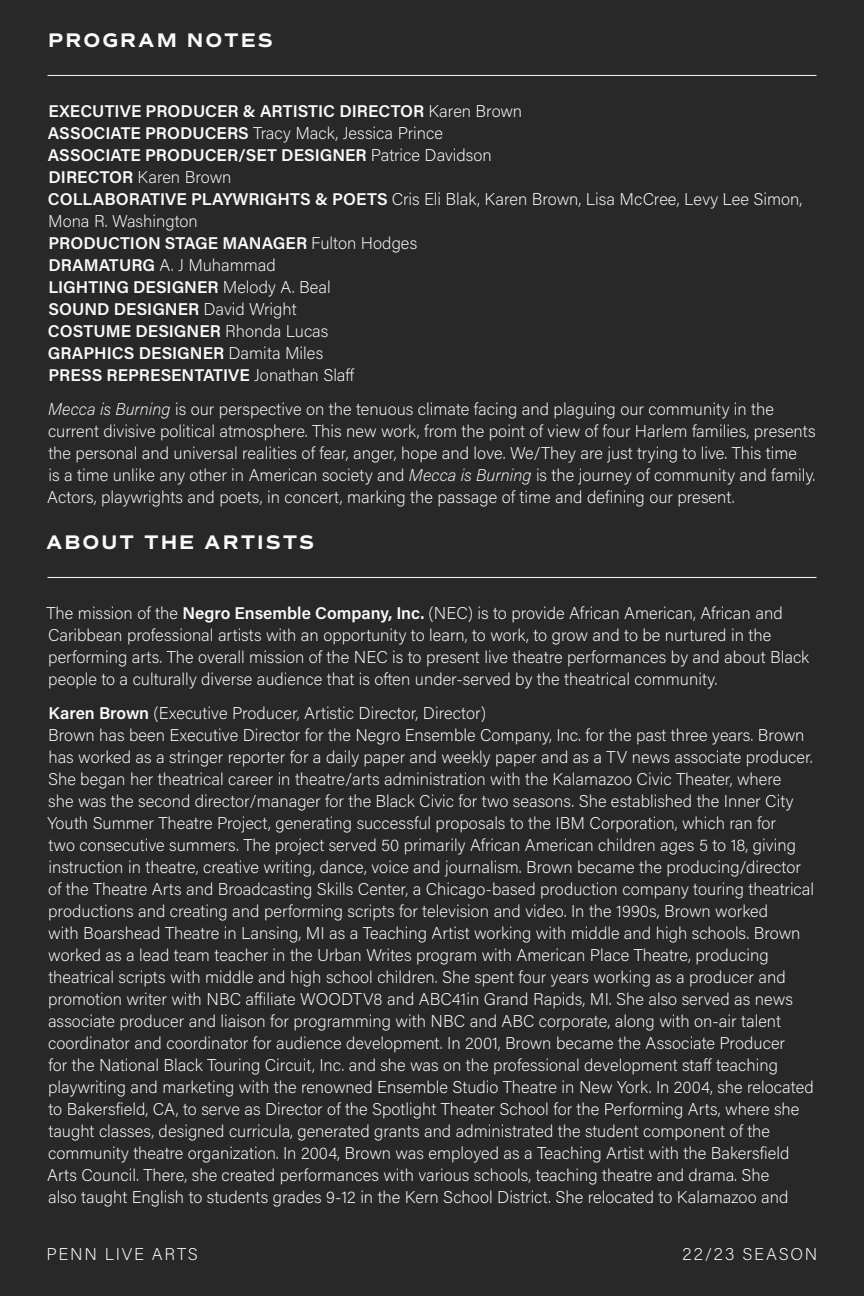
<style>
.page{position:relative;width:864px;height:1296px;background:#292829}
.page>*{position:absolute;margin:0;border:0;box-sizing:border-box;transform-origin:0 0}
.t1{font:700 20px "Commuters Sans";letter-spacing:.1em;color:#fafafa}
.t2{font:200 17px/22px "Acumin Pro";color:#fafafa}
.t3{font:600 17px/22px "Acumin Pro";color:#fafafa}
.t4{font:200 17px "Acumin Pro";letter-spacing:.1em;color:#fcfcfc}
.s1{font-weight:200}
.s2{font-style:italic}
.s3{font-weight:600}
</style>
<div class="page">
<hr style="left:48px;top:75px;width:768px;height:1px;background:#fafafa">
<hr style="left:48px;top:577px;width:768px;height:1px;background:#fafafa">
<p class="t1" style="left:48px;top:28px;width:226px">PROGRAM NOTES</p>
<p class="t3" style="left:48px;top:100px;width:756px">EXECUTIVE PRODUCER &amp; ARTISTIC DIRECTOR <span class="s1">Karen Brown<br></span>ASSOCIATE PRODUCERS <span class="s1">Tracy Mack, Jessica Prince<br></span>ASSOCIATE PRODUCER/SET DESIGNER <span class="s1">Patrice Davidson<br></span>DIRECTOR <span class="s1">Karen Brown<br></span>COLLABORATIVE PLAYWRIGHTS &amp; POETS <span class="s1">Cris Eli Blak, Karen Brown, Lisa McCree, Levy Lee Simon, Mona R. Washington<br></span>PRODUCTION STAGE MANAGER <span class="s1">Fulton Hodges<br></span>DRAMATURG <span class="s1">A. J Muhammad<br></span>LIGHTING DESIGNER <span class="s1">Melody A. Beal<br></span>SOUND DESIGNER <span class="s1">David Wright<br></span>COSTUME DESIGNER <span class="s1">Rhonda Lucas<br></span>GRAPHICS DESIGNER <span class="s1">Damita Miles<br></span>PRESS REPRESENTATIVE <span class="s1">Jonathan Slaff</span></p>
<p class="t2" style="left:47px;top:398px;width:770px"><span class="s2">Mecca is Burning</span> is our perspective on the tenuous climate facing and plaguing our community in the current divisive political atmosphere. This new work, from the point of view of four Harlem families, presents the personal and universal realities of fear, anger, hope and love. We/They are just trying to live. This time<br>is a time unlike any other in American society and <span class="s2">Mecca is Burning</span> is the journey of community and family.<br>Actors, playwrights and poets, in concert, marking the passage of time and defining our present.</p>
<p class="t1" style="left:46px;top:530px;width:270px">ABOUT THE ARTISTS</p>
<p class="t2" style="left:47px;top:602px;width:764px">The mission of the <span class="s3">Negro Ensemble Company, Inc.</span> (NEC) is to provide African American, African and Caribbean professional artists with an opportunity to learn, to work, to grow and to be nurtured in the performing arts. The overall mission of the NEC is to present live theatre performances by and about Black people to a culturally diverse audience that is often under-served by the theatrical community.</p>
<p class="t2" style="left:47px;top:702px;width:769px"><span class="s3">Karen Brown</span> (Executive Producer, Artistic Director, Director)<br>Brown has been Executive Director for the Negro Ensemble Company, Inc. for the past three years. Brown has worked as a stringer reporter for a daily paper and weekly paper and as a TV news associate producer.<br>She began her theatrical career in theatre/arts administration with the Kalamazoo Civic Theater, where<br>she was the second director/manager for the Black Civic for two seasons. She established the Inner City Youth Summer Theatre Project, generating successful proposals to the IBM Corporation, which ran for<br>two consecutive summers. The project served 50 primarily African American children ages 5 to 18, giving instruction in theatre, creative writing, dance, voice and journalism. Brown became the producing/director of the Theatre Arts and Broadcasting Skills Center, a Chicago-based production company touring theatrical productions and creating and performing scripts for television and video. In the 1990s, Brown worked<br>with Boarshead Theatre in Lansing, MI as a Teaching Artist working with middle and high schools. Brown worked as a lead team teacher in the Urban Writes program with American Place Theatre, producing theatrical scripts with middle and high school children. She spent four years working as a producer and promotion writer with NBC affiliate WOODTV8 and ABC41in Grand Rapids, MI. She also served as news associate producer and liaison for programming with NBC and ABC corporate, along with on-air talent coordinator and coordinator for audience development. In 2001, Brown became the Associate Producer<br>for the National Black Touring Circuit, Inc. and she was on the professional development staff teaching playwriting and marketing with the renowned Ensemble Studio Theatre in New York. In 2004, she relocated to Bakersfield, CA, to serve as Director of the Spotlight Theater School for the Performing Arts, where she taught classes, designed curricula, generated grants and administrated the student component of the community theatre organization. In 2004, Brown was employed as a Teaching Artist with the Bakersfield Arts Council. There, she created performances with various schools, teaching theatre and drama. She<br>also taught English to students grades 9-12 in the Kern School District. She relocated to Kalamazoo and</p>
<p class="t4" style="left:47px;top:1242px;width:153px">PENN LIVE ARTS</p>
<p class="t4" style="left:683px;top:1242px;width:136px">22/23 SEASON</p>
</div>
